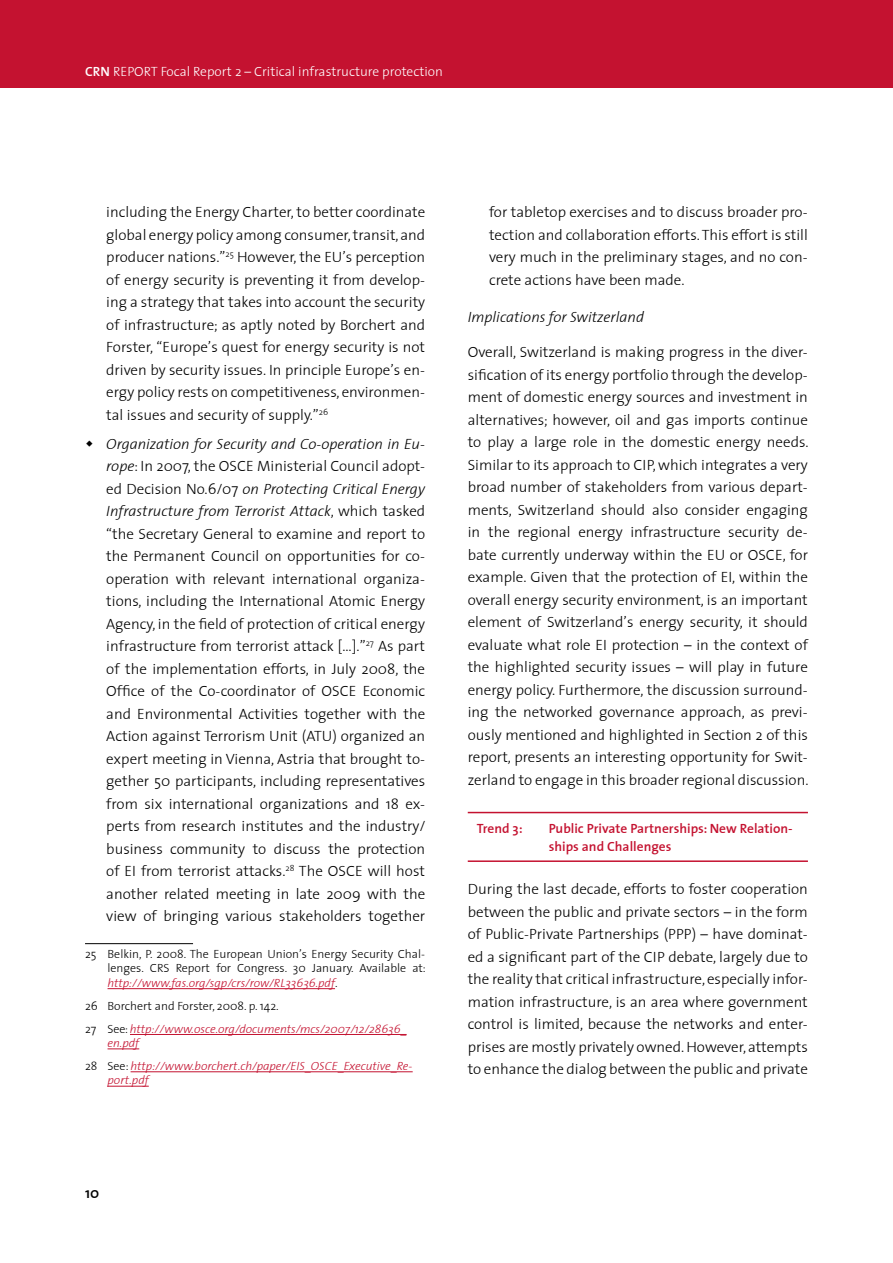
<style>
.page{position:relative;width:893px;height:1263px;background:#fff}
.page>*{position:absolute;margin:0;border:0;box-sizing:border-box;transform-origin:0 0}
._2_Fliesstext{font:300 15px/22.5px "ETH";color:#000;text-align:justify}
.Auflistung-Bullets{font:300 15px/22.5px "ETH";color:#000;text-align:justify}
.Footnote_Text{font:300 15px/22.5px "ETH";color:#000;text-align:justify}
._1_Unteruntertitel_o{font:italic 300 15px "ETH";color:#000}
.Footer-Seitenzahl{font:600 15px "ETH";color:#000}
._1_Titel_rot{font:600 13.5px/18px "ETH";color:#c41230}
.t1{font:300 13.5px "ETH";color:#fff}
.Footnote_Text-2{font:300 12px/14.4px "ETH";color:#000;text-align:justify}
.Footnote_Text-3{font:italic 300 12px/14.4px "ETH";color:#c41230}
.s1{font-weight:600}
.s2{font-style:italic}
.s3{font-style:italic;color:#c41230}
.s4{font-style:normal;color:#000}
</style>
<div class="page">
<div style="left:0;top:0;width:893px;height:88px;background:#c41230"></div>
<hr style="left:85px;top:943px;width:108px;height:1px;background:#000">
<hr style="left:108px;top:988px;width:227px;height:1px;background:#c41230">
<hr style="left:130px;top:1034px;width:277px;height:1px;background:#c41230">
<hr style="left:108px;top:1048px;width:31px;height:1px;background:#c41230">
<hr style="left:131px;top:1071px;width:282px;height:1px;background:#c41230">
<hr style="left:108px;top:1086px;width:41px;height:1px;background:#c41230">
<hr style="left:468px;top:812px;width:340px;height:1px;background:#c41230">
<hr style="left:468px;top:860px;width:340px;height:2px;background:#c41230">
<p class="t1" style="left:85px;top:60px;width:360px"><span class="s1">CRN</span> REPORT Focal Report 2 – Critical infrastructure protection</p>
<p class="Footnote_Text" style="left:106px;top:200px;width:320px">including the Energy Charter, to better coordinate global energy policy among consumer, transit, and producer nations.”<sup>25</sup> However, the EU’s perception of energy security is preventing it from develop&shy;ing a strategy that takes into account the security of infrastructure; as aptly noted by Borchert and Forster, “Europe’s quest for energy security is not driven by security issues. In principle Europe’s en&shy;ergy policy rests on competitiveness, environmen&shy;tal issues and security of supply.”<sup>26</sup></p>
<p class="Auflistung-Bullets" style="left:106px;top:432px;width:321px"><span class="s2">Organization for Security and Co-operation in Eu&shy;rope</span>: In 2007, the OSCE Ministerial Council adopt&shy;ed Decision No.6/07 <span class="s2">on Protecting Critical Energy Infrastructure from Terrorist Attack</span>, which tasked “the Secretary General to examine and report to the Permanent Council on opportunities for co&shy;operation with relevant international organiza&shy;tions, including the International Atomic Energy Agency, in the field of protection of critical energy infrastructure from terrorist attack […].”<sup>27</sup> As part of the implementation efforts, in July 2008, the Office of the Co-coordinator of OSCE Economic and Environmental Activities together with the Action against Terrorism Unit (ATU) organized an expert meeting in Vienna, Astria that brought to&shy;gether 50 participants, including representatives from six international organizations and 18 ex&shy;perts from research institutes and the industry/ business community to discuss the protection of EI from terrorist attacks.<sup>28</sup> The OSCE will host another related meeting in late 2009 with the view of bringing various stakeholders together</p>
<p class="Footnote_Text-2" style="left:108px;top:946px;width:320px;text-indent:-22px">25 Belkin, P. 2008. The European Union’s Energy Security Chal&shy;lenges. CRS Report for Congress. 30 January. Available at: <span class="s3">http://www.fas.org/sgp/crs/row/RL33636.pdf</span>.</p>
<p class="Footnote_Text-2" style="left:85px;top:998px;width:195px">26 Borchert and Forster, 2008. p. 142.</p>
<p class="Footnote_Text-3" style="left:108px;top:1021px;width:301px;text-indent:-22px"><span class="s4">27 See:</span> http://www.osce.org/documents/mcs/2007/12/28636_ en.pdf</p>
<p class="Footnote_Text-3" style="left:108px;top:1058px;width:306px;text-indent:-22px"><span class="s4">28 See:</span> http://www.borchert.ch/paper/EIS_OSCE_Executive_Re&shy;port.pdf</p>
<p class="Footer-Seitenzahl" style="left:85px;top:1180px;width:16px">10</p>
<p class="Footnote_Text" style="left:489px;top:200px;width:320px">for tabletop exercises and to discuss broader pro&shy;tection and collaboration efforts. This effort is still very much in the preliminary stages, and no con&shy;crete actions have been made.</p>
<p class="_1_Unteruntertitel_o" style="left:468px;top:305px;width:178px">Implications for Switzerland</p>
<p class="_2_Fliesstext" style="left:468px;top:340px;width:342px">Overall, Switzerland is making progress in the diver&shy;sification of its energy portfolio through the develop&shy;ment of domestic energy sources and investment in alternatives; however, oil and gas imports continue to play a large role in the domestic energy needs.<br>Similar to its approach to CIP, which integrates a very broad number of stakeholders from various depart&shy;ments, Switzerland should also consider engaging in the regional energy infrastructure security de&shy;bate currently underway within the EU or OSCE, for example. Given that the protection of EI, within the overall energy security environment, is an important element of Switzerland’s energy security, it should evaluate what role EI protection – in the context of the highlighted security issues – will play in future energy policy. Furthermore, the discussion surround&shy;ing the networked governance approach, as previ&shy;ously mentioned and highlighted in Section 2 of this report, presents an interesting opportunity for Swit&shy;zerland to engage in this broader regional discussion.</p>
<p class="_1_Titel_rot" style="left:477px;top:819px;width:47px">Trend 3:</p>
<p class="_1_Titel_rot" style="left:549px;top:819px;width:245px">Public Private Partnerships: New Relation&shy;ships and Challenges</p>
<p class="_2_Fliesstext" style="left:468px;top:877px;width:342px">During the last decade, efforts to foster cooperation between the public and private sectors – in the form of Public-Private Partnerships (PPP) – have dominat&shy;ed a significant part of the CIP debate, largely due to the reality that critical infrastructure, especially infor&shy;mation infrastructure, is an area where government control is limited, because the networks and enter&shy;prises are mostly privately owned.However, attempts to enhance the dialog between the public and private</p>
</div>
